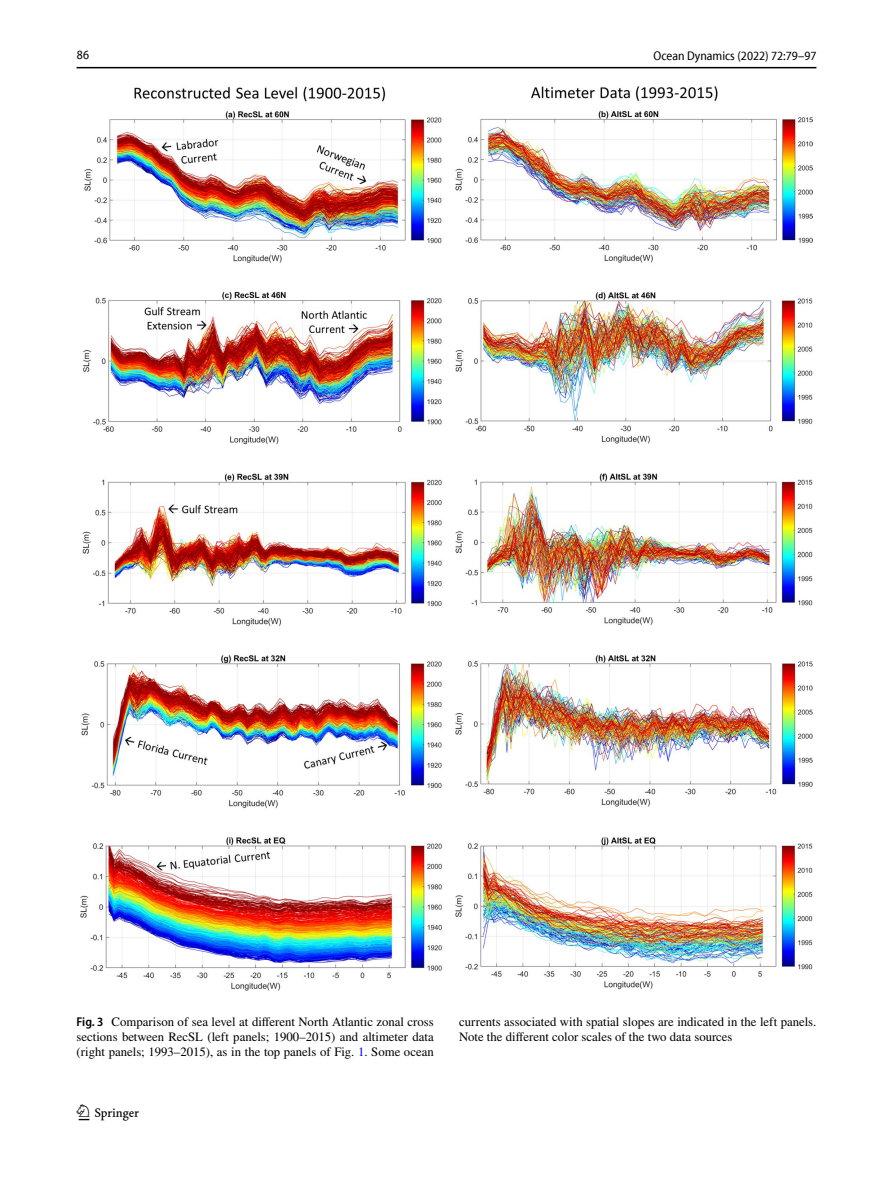
<style>
.page{position:relative;width:893px;height:1187px;background:#fff}
.page>*{position:absolute;margin:0;border:0;box-sizing:border-box;transform-origin:0 0}
.t1{font:22.5px "Springnew Regular 2";color:#000}
.t2{font:12.75px/15px "STIX";color:#000;text-align:justify}
.t3{font:semi-condensed 12.75px "Myriad Pro Unic";color:#000}
.t4{font:12.75px "Myriad Pro Unic Semi Condensed 2";color:#000}
.s1{font-family:"Myriad Pro";font-weight:600;font-stretch:semi-condensed}
.s2{color:#00f}
</style>
<div class="page">
<hr style="left:77px;top:67px;width:739px;height:1px;background:#000">
<img style="left:81px;top:87px;width:731px;height:903px">
<p class="t4" style="left:77px;top:50px;width:14px">86</p>
<p class="t3" style="left:654px;top:51px;width:164px">Ocean Dynamics (2022) 72:79–97</p>
<p class="t2" style="left:77px;top:1014px;width:359px"><span class="s1">Fig. 3</span> Comparison of sea level at different North Atlantic zonal cross sections between RecSL (left panels; 1900–2015) and altimeter data (right panels; 1993–2015), as in the top panels of Fig. <span class="s2">1</span>. Some ocean</p>
<p class="t2" style="left:459px;top:1014px;width:359px">currents associated with spatial slopes are indicated in the left panels.<br>Note the different color scales of the two data sources</p>
<h1 class="t1" style="left:79px;top:1104px;width:62px">1 3</h1>
</div>
